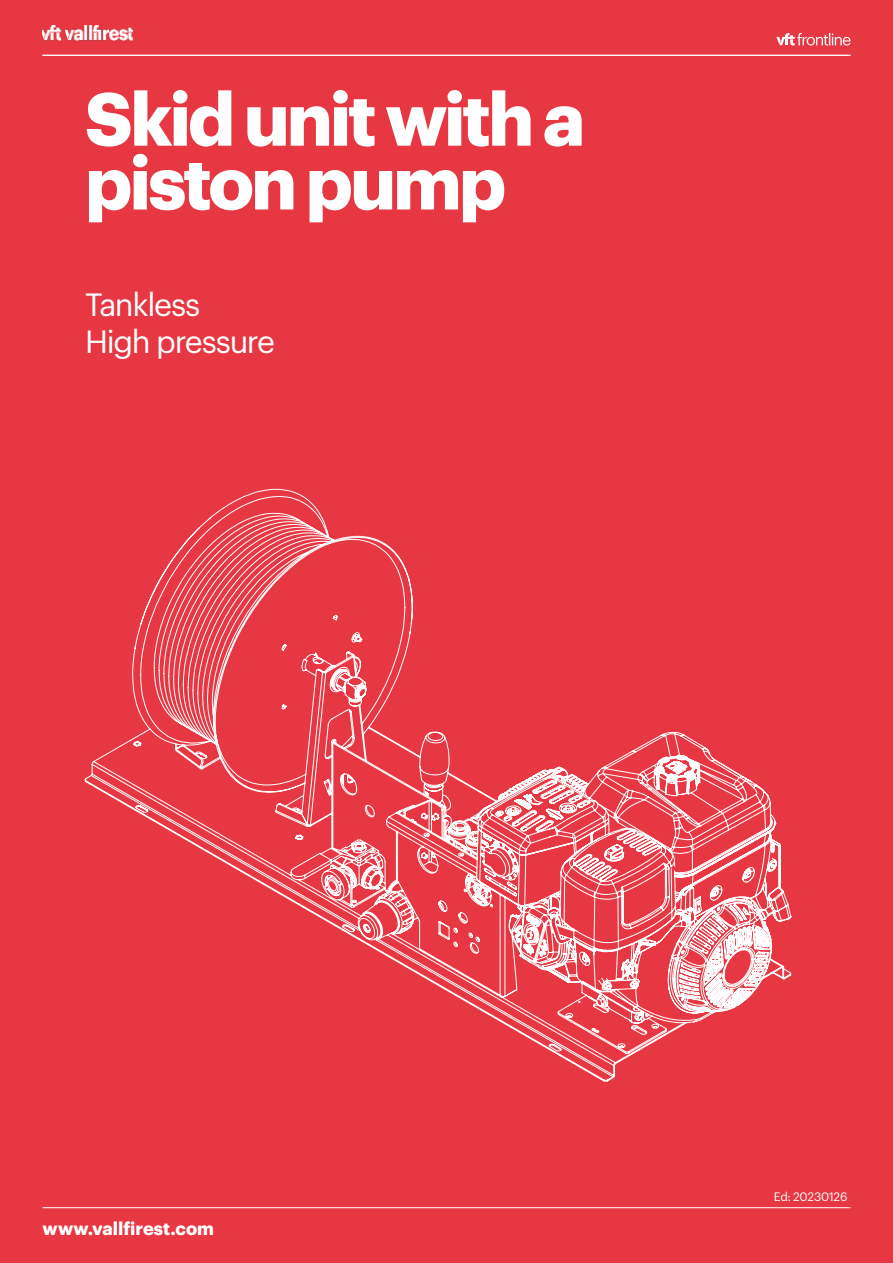
<style>
.page{position:relative;width:893px;height:1263px;background:#e73743}
.page>*{position:absolute;margin:0;border:0;box-sizing:border-box;transform-origin:0 0}
.t1{font:700 73.5px "Graphik";letter-spacing:-.04em;color:#fff}
.t2{font:31.5px "Graphik";letter-spacing:-.04em;color:#fff}
.t3{font:700 18px "Graphik";color:#fff}
.t4{font:12px "Graphik";letter-spacing:-.02em;color:#fff}
</style>
<div class="page">
<hr style="left:43px;top:1207px;width:807px;height:1px;background:#fff">
<hr style="left:43px;top:55px;width:807px;height:1px;background:#fff">
<svg style="left:776px;top:33px;width:74px;height:13px"></svg>
<img style="left:43px;top:26px;width:89px;height:15px">
<svg style="left:84px;top:488px;width:708px;height:594px"></svg>
<p class="t1" style="left:85px;top:62px;width:502px">Skid unit with a</p>
<p class="t1" style="left:85px;top:126px;width:423px">piston pump</p>
<p class="t2" style="left:85px;top:281px;width:117px">Tankless</p>
<p class="t2" style="left:85px;top:318px;width:191px">High pressure</p>
<p class="t3" style="left:43px;top:1215px;width:173px">www.vallfirest.com</p>
<p class="t4" style="left:774px;top:1187px;width:75px">Ed: 20230126</p>
</div>
